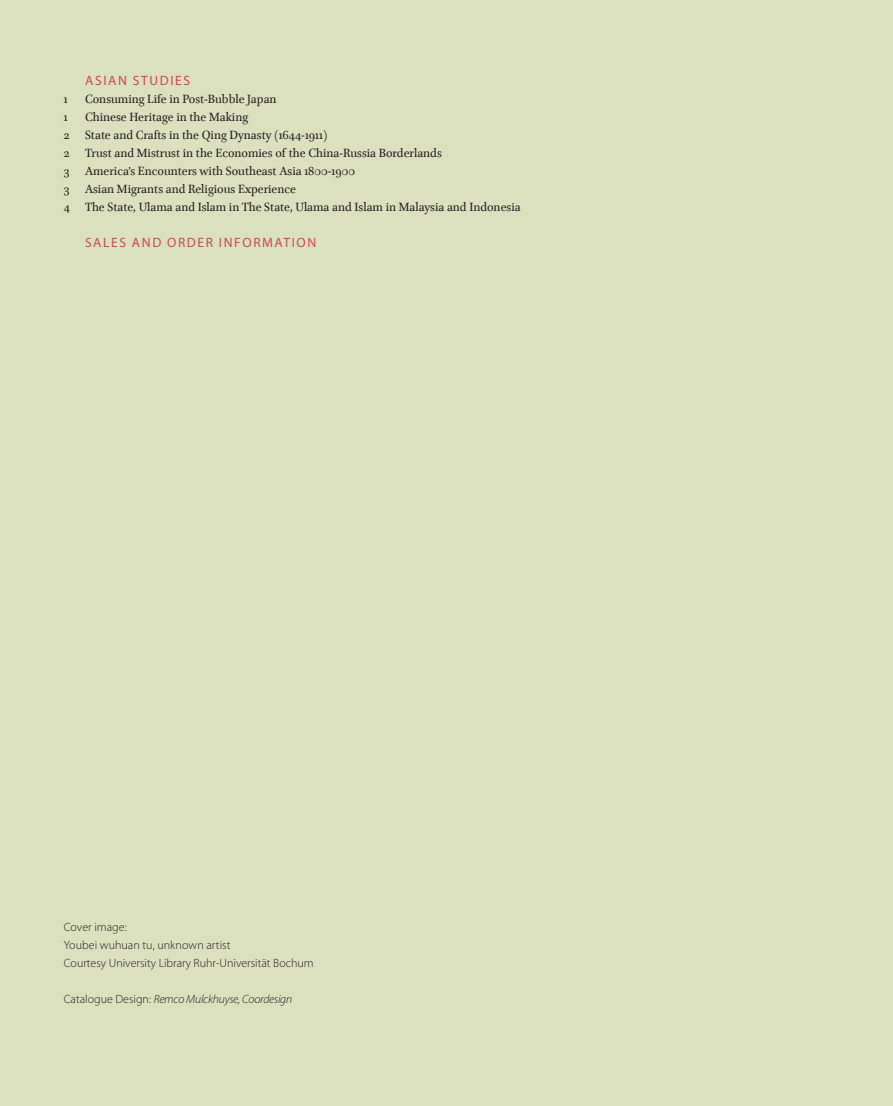
<style>
.page{position:relative;width:893px;height:1106px;background:#dbe0bf}
.page>*{position:absolute;margin:0;border:0;box-sizing:border-box;transform-origin:0 0}
.t1{font:13.5px/18px "Brill";color:#231f20}
.t2{font:13.5px "Myriad Pro";letter-spacing:.12em;color:#d34756}
.t3{font:300 12px/18px "Myriad Pro";color:#231f20}
.t4{font:italic 300 12px "Myriad Pro";letter-spacing:-.015em;color:#231f20}
.s1{font-style:normal}
</style>
<div class="page">
<p class="t2" style="left:85px;top:72px;width:106px">ASIAN STUDIES</p>
<p class="t1" style="left:64px;top:91px;width:5px">1</p>
<p class="t1" style="left:85px;top:91px;width:193px">Consuming Life in Post-Bubble Japan</p>
<p class="t1" style="left:64px;top:109px;width:5px">1</p>
<p class="t1" style="left:64px;top:109px;width:458px;text-indent:21px">Chinese Heritage in the Making<br>2 State and Crafts in the Qing Dynasty (1644-1911)<br>2 Trust and Mistrust in the Economies of the China-Russia Borderlands<br>3 America’s Encounters with Southeast Asia 1800-1900<br>3 Asian Migrants and Religious Experience<br>4 The State, Ulama and Islam in The State, Ulama and Islam in Malaysia and Indonesia</p>
<p class="t2" style="left:85px;top:234px;width:233px">SALES AND ORDER INFORMATION</p>
<p class="t3" style="left:64px;top:918px;width:251px">Cover image:<br>Youbei wuhuan tu, unknown artist<br>Courtesy University Library Ruhr-Universität Bochum</p>
<p class="t4" style="left:64px;top:992px;width:230px"><span class="s1">Catalogue Design:</span> Remco Mulckhuyse, Coordesign</p>
</div>
